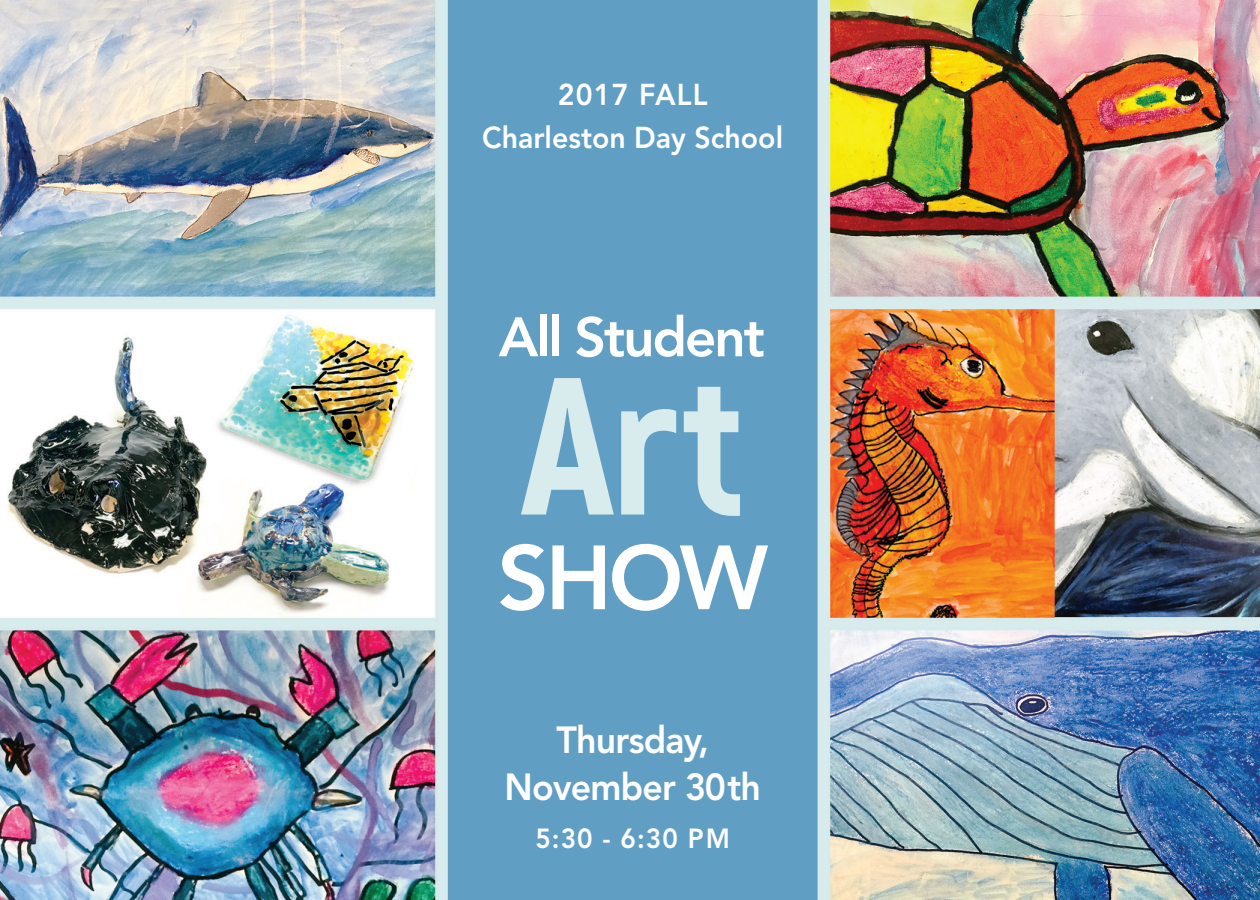
<style>
.page{position:relative;width:1260px;height:900px;background:#fff}
.page>*{position:absolute;margin:0;border:0;box-sizing:border-box;transform-origin:0 0}
.t1{font:800 195px "Akrobat";color:#d8eced}
.t2{font:800 90px "Avenir";color:#fff}
.t3{font:800 55px "Avenir";letter-spacing:-.04em;color:#fff}
.t4{font:800 37.5px/47.5px "Avenir";letter-spacing:-.02em;color:#fff;text-align:center;scale:.95 1}
.t5{font:800 30px "Avenir";color:#fff;scale:.95 1}
.t6{font:800 30px "Avenir";letter-spacing:.04em;color:#fff;scale:.95 1}
.t7{font:800 27.5px "Avenir";color:#fff;scale:.95 1}
</style>
<div class="page">
<img style="left:0;top:0;width:1260px;height:900px">
<p class="t6" style="left:558px;top:76px;width:159px">2017 FALL</p>
<p class="t5" style="left:482px;top:120px;width:318px">Charleston Day School</p>
<h3 class="t3" style="left:499px;top:305px;width:268px">All Student</h3>
<h1 class="t1" style="left:520px;top:322px;width:227px">Art</h1>
<h2 class="t2" style="left:497px;top:525px;width:272px">Show</h2>
<p class="t4" style="left:504px;top:716px;width:272px">Thursday,<br>November 30th</p>
<p class="t7" style="left:535px;top:822px;width:206px">5:30 - 6:30 PM</p>
</div>
